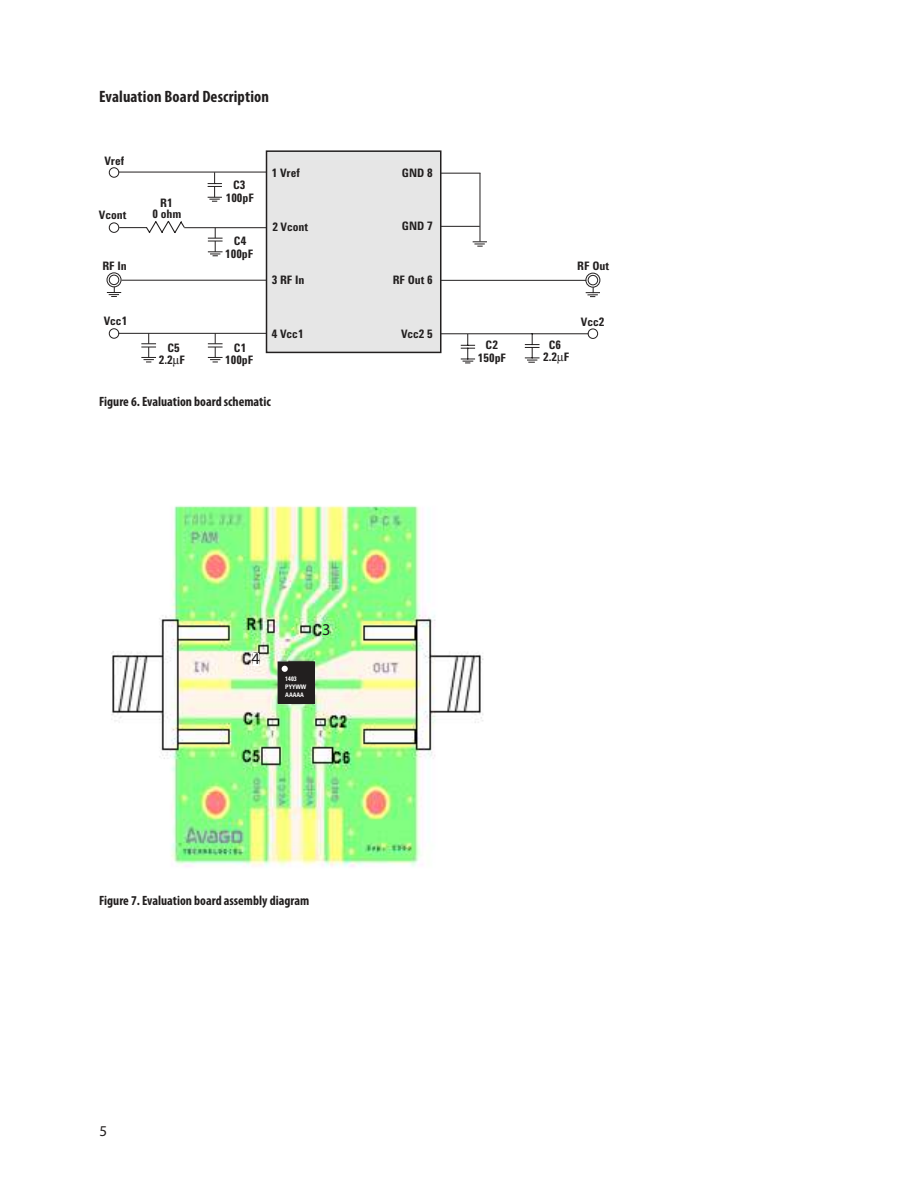
<style>
.page{position:relative;width:918px;height:1188px;background:#fff}
.page>*{position:absolute;margin:0;border:0;box-sizing:border-box;transform-origin:0 0}
.t1{font:700 condensed 16.5px "Myriad Pro";letter-spacing:.01em;color:#221f1f}
.t2{font:16.5px "Myriad Pro";color:#221f1f}
.t3{font:15px "Myriad Pro";color:#221f1f}
.t4{font:700 condensed 13.5px "Myriad Pro";color:#221f1f}
.t5{font:700 12px/12.1px "Agilent Cond";color:#221f1f;text-align:center}
.t6{font:700 6.45px/7.8px "Agilent Cond";color:#fff}
</style>
<div class="page">
<div style="left:267px;top:151px;width:174px;height:201px;background:#e6e6e6"></div>
<div style="left:266px;top:150px;width:175px;height:203px;border:2px solid #221f1f"></div>
<hr style="left:122px;top:280px;width:144px;height:1px;background:#221f1f">
<hr style="left:441px;top:280px;width:145px;height:1px;background:#221f1f">
<hr style="left:441px;top:226px;width:38px;height:1px;background:#221f1f">
<hr style="left:441px;top:173px;width:39px;height:1px;background:#221f1f">
<hr style="left:441px;top:333px;width:147px;height:1px;background:#221f1f">
<hr style="left:119px;top:333px;width:147px;height:1px;background:#221f1f">
<hr style="left:119px;top:172px;width:148px;height:1px;background:#221f1f">
<svg style="left:525px;top:334px;width:14px;height:29px"></svg>
<svg style="left:473px;top:241px;width:13px;height:6px"></svg>
<hr style="left:480px;top:173px;width:1px;height:68px;background:#221f1f">
<svg style="left:208px;top:333px;width:14px;height:30px"></svg>
<svg style="left:208px;top:228px;width:14px;height:28px"></svg>
<svg style="left:461px;top:334px;width:14px;height:30px"></svg>
<svg style="left:208px;top:173px;width:13px;height:29px"></svg>
<hr style="left:185px;top:227px;width:81px;height:1px;background:#221f1f">
<svg style="left:585px;top:272px;width:16px;height:67px"></svg>
<img style="left:111px;top:505px;width:373px;height:362px">
<div style="left:278px;top:662px;width:37px;height:41px;background:#221f1f"></div>
<div style="left:278px;top:661px;width:37px;height:43px;border:1px solid #221f1f"></div>
<svg style="left:282px;top:666px;width:6px;height:6px"></svg>
<div style="left:322px;top:623px;width:8px;height:14px;background:#81ff81"></div>
<div style="left:253px;top:653px;width:6px;height:13px;background:#fff"></div>
<svg style="left:106px;top:167px;width:80px;height:196px"></svg>
<h1 class="t1" style="left:99px;top:91px;width:172px">Evaluation Board Description</h1>
<p class="t5" style="left:104px;top:155px;width:21px">Vref</p>
<p class="t5" style="left:99px;top:210px;width:29px">Vcont</p>
<p class="t5" style="left:102px;top:261px;width:26px">RF In</p>
<p class="t5" style="left:160px;top:198px;width:14px">R1</p>
<p class="t5" style="left:152px;top:209px;width:30px">0 ohm</p>
<p class="t5" style="left:226px;top:180px;width:30px">C3<br>100pF</p>
<p class="t5" style="left:225px;top:235px;width:30px;line-height:12.9px">C4<br>100pF</p>
<p class="t5" style="left:272px;top:168px;width:29px">1 Vref</p>
<p class="t5" style="left:272px;top:222px;width:37px">2 Vcont</p>
<p class="t5" style="left:272px;top:274px;width:34px">3 RF In</p>
<p class="t5" style="left:402px;top:168px;width:32px">GND 8</p>
<p class="t5" style="left:402px;top:221px;width:32px">GND 7</p>
<p class="t5" style="left:393px;top:275px;width:42px">RF Out 6</p>
<p class="t5" style="left:577px;top:260px;width:33px">RF Out</p>
<p class="t5" style="left:104px;top:316px;width:25px">Vcc1</p>
<p class="t5" style="left:581px;top:317px;width:25px">Vcc2</p>
<p class="t5" style="left:159px;top:342px;width:28px">C5<br>2.2 F</p>
<p class="t5" style="left:225px;top:342px;width:30px">C1<br>100pF</p>
<p class="t5" style="left:272px;top:329px;width:33px">4 Vcc1</p>
<p class="t5" style="left:401px;top:329px;width:33px">Vcc2 5</p>
<p class="t4" style="left:99px;top:396px;width:173px">Figure 6. Evaluation board schematic</p>
<p class="t5" style="left:478px;top:340px;width:30px;line-height:12.8px">C2<br>150pF</p>
<p class="t5" style="left:543px;top:340px;width:28px;line-height:11.7px">C6<br>2.2 F</p>
<h1 class="t2" style="left:252px;top:651px;width:10px">4</h1>
<h1 class="t2" style="left:322px;top:622px;width:10px">3</h1>
<p class="t6" style="left:285px;top:676px;width:23px">1403<br>PYYWW<br>AAAAA</p>
<p class="t4" style="left:99px;top:896px;width:212px">Figure 7. Evaluation board assembly diagram</p>
<p class="t3" style="left:100px;top:1124px;width:9px">5</p>
</div>
